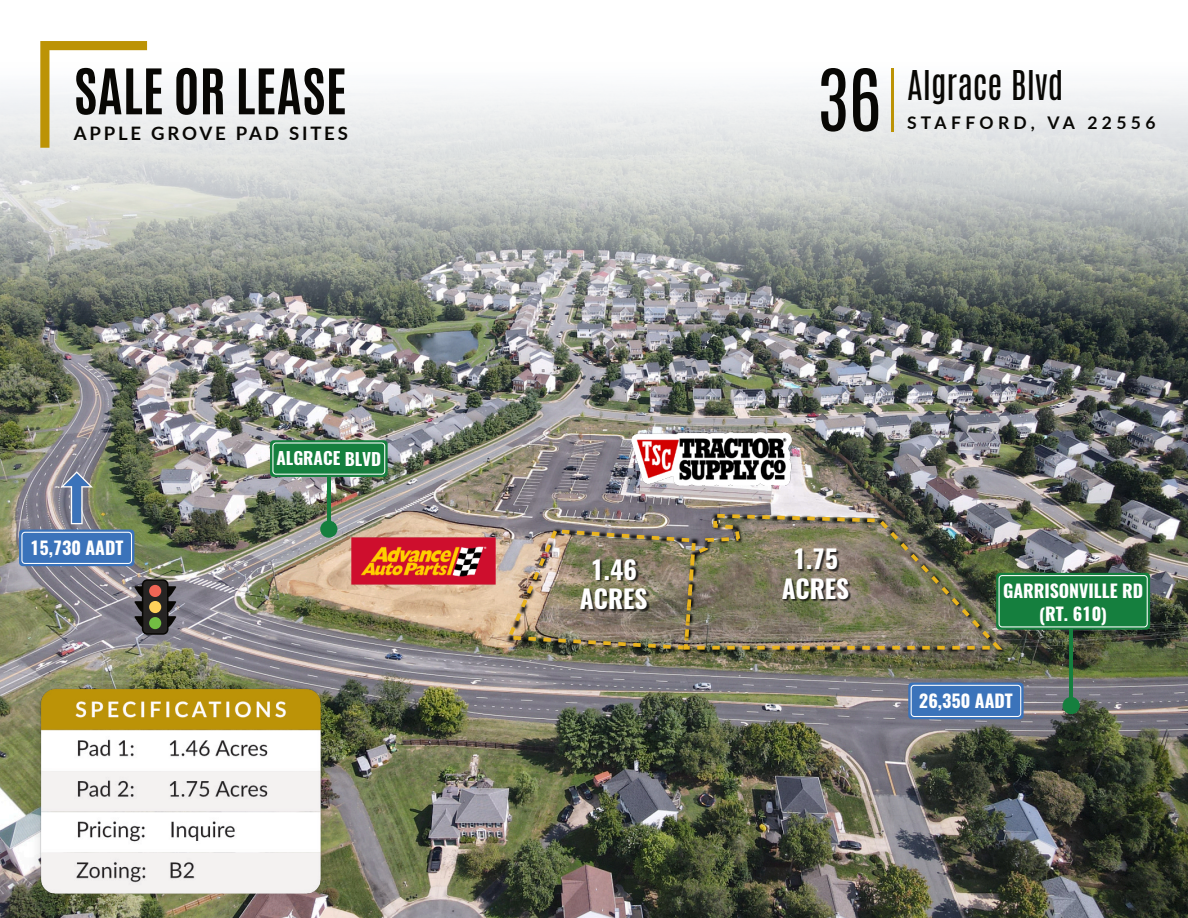
<style>
.page{position:relative;width:1188px;height:918px;background:#fff}
.page>*{position:absolute;margin:0;border:0;box-sizing:border-box;transform-origin:0 0}
.t1{font:700 53.4px "Antonio";color:#080704}
.t2{font:34.2px "Antonio";color:#080704}
.t3{font:700 25.35px/29.5px "Oswald";color:#fff;text-align:center}
.t4{font:700 18.6px "Lato";letter-spacing:.15em;color:#080704}
.t5{font:700 17.85px/22.8px "Oswald";color:#fff;text-align:center}
.t6{font:700 17.55px "Lato";letter-spacing:.25em;color:#080704}
.t7{font:700 17.25px "Oswald";color:#fff}
.s1{font-size:72.3px}
</style>
<div class="page">
<img style="left:0;top:88px;width:1188px;height:830px">
<svg style="left:60px;top:471px;width:33px;height:53px;background:#7988a0"></svg>
<svg style="left:134px;top:579px;width:43px;height:56px"></svg>
<div style="left:143px;top:581px;width:24px;height:52px;background:#262423;border-radius:4px"></div>
<div style="left:149px;top:601px;width:12px;height:12px;background:#fed05b;border-radius:50%"></div>
<div style="left:149px;top:585px;width:12px;height:12px;background:#f06555;border-radius:50%"></div>
<div style="left:149px;top:617px;width:12px;height:12px;background:#72be43;border-radius:50%"></div>
<img style="left:504px;top:526px;width:178px;height:126px">
<img style="left:682px;top:651px;width:325px;height:4px">
<img style="left:682px;top:512px;width:325px;height:139px">
<img style="left:631px;top:433px;width:161px;height:52px">
<img style="left:351px;top:521px;width:145px;height:81px">
<img style="left:580px;top:560px;width:69px;height:52px">
<img style="left:782px;top:550px;width:69px;height:52px">
<img style="left:29px;top:678px;width:303px;height:228px">
<svg style="left:40px;top:41px;width:107px;height:107px"></svg>
<hr style="left:891px;top:68px;width:3px;height:64px;background:#bc9306">
<svg style="left:908px;top:683px;width:116px;height:36px"></svg>
<svg style="left:911px;top:685px;width:117px;height:32px;background:#4b7dbc"></svg>
<div style="left:19px;top:530px;width:115px;height:36px;background:linear-gradient(to right,#3b73ba,#3b73ba);border-radius:4px"></div>
<svg style="left:21px;top:532px;width:117px;height:32px;background:#4a7dbb"></svg>
<div style="left:270px;top:440px;width:118px;height:37px;background:#157f3e;border-radius:4px"></div>
<svg style="left:272px;top:442px;width:120px;height:33px"></svg>
<div style="left:320px;top:521px;width:17px;height:17px;background:#157f3e;border-radius:50%"></div>
<hr style="left:327px;top:477px;width:4px;height:52px;background:#157f3e">
<svg style="left:996px;top:573px;width:154px;height:57px"></svg>
<svg style="left:999px;top:575px;width:155px;height:52px;background:#1f8246"></svg>
<div style="left:1063px;top:697px;width:17px;height:17px;background:#157f3e;border-radius:50%"></div>
<hr style="left:1069px;top:630px;width:4px;height:73px;background:#157f3e">
<h1 class="t1" style="left:74px;top:53px;width:275px">SALE OR LEASE</h1>
<p class="t4" style="left:74px;top:125px;width:276px">APPLE GROVE PAD SITES</p>
<p class="t5" style="left:30px;top:536px;width:95px">15,730 AADT</p>
<p class="t7" style="left:276px;top:447px;width:106px">ALGRACE BLVD</p>
<h2 class="t2" style="left:817px;top:61px;width:248px"><span class="s1">36</span> Algrace Blvd</h2>
<p class="t6" style="left:907px;top:115px;width:250px">STAFFORD, VA 22556</p>
<h3 class="t3" style="left:580px;top:555px;width:69px">1.46<br>ACRES</h3>
<h3 class="t3" style="left:782px;top:544px;width:69px">1.75<br>ACRES</h3>
<p class="t5" style="left:1003px;top:580px;width:142px">GARRISONVILLE RD (RT. 610)</p>
<p class="t5" style="left:919px;top:690px;width:95px">26,350 AADT</p>
</div>
